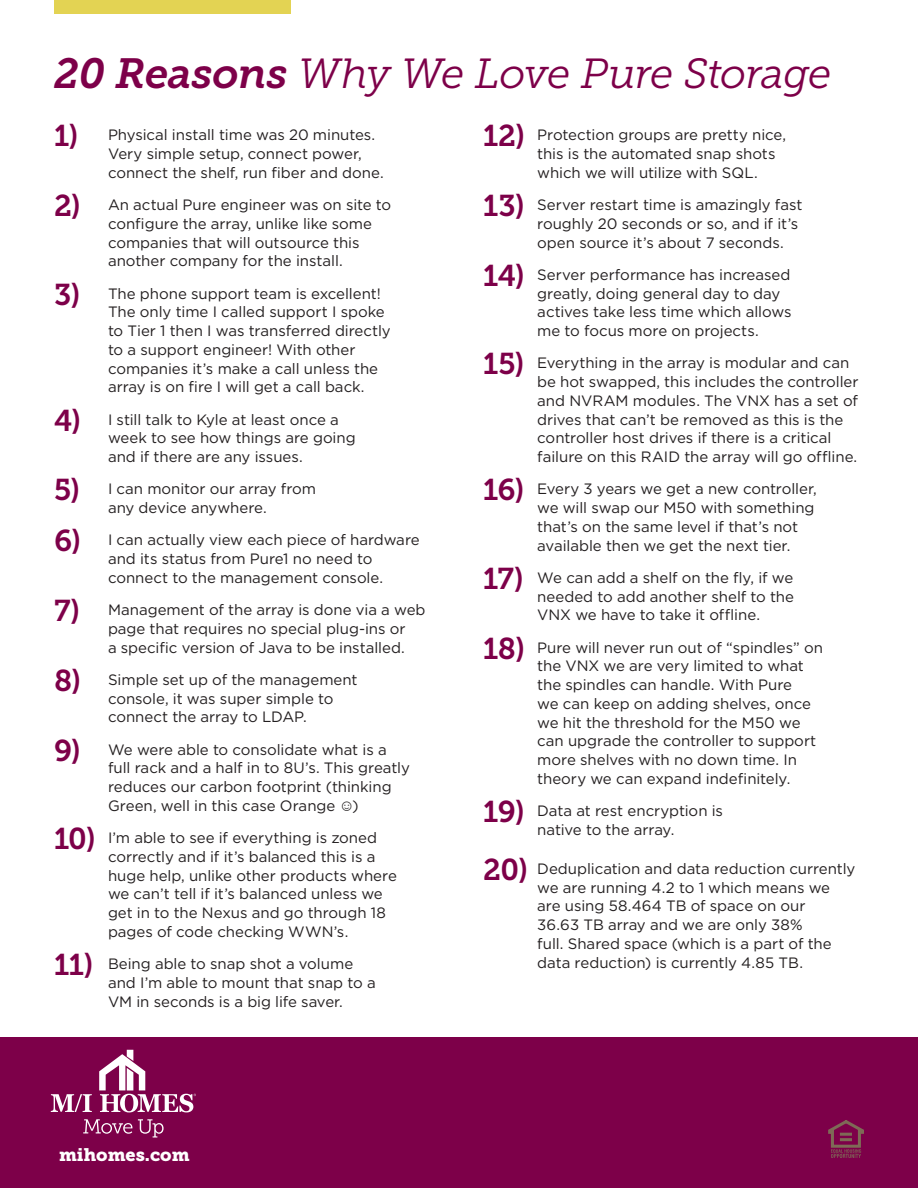
<style>
.page{position:relative;width:918px;height:1188px;background:#fff}
.page>*{position:absolute;margin:0;border:0;box-sizing:border-box;transform-origin:0 0}
.t1{font:italic 42px "Museo Slab 300";letter-spacing:-.02em;color:#7d0049}
.t2{font:18px "Museo Slab 900";color:#fff}
.t3{font:15px/18.8px "Gotham HTF";letter-spacing:-.005em;color:#231f20}
.s1{font-family:"Museo Slab 700"}
.s2{font-family:"Museo Slab 700";font-size:30px;color:#7d0049}
.s3{font-family:"Arial"}
</style>
<div class="page">
<div style="left:0;top:1037px;width:918px;height:151px;background:#7d0049"></div>
<svg style="left:51px;top:1094px;width:41px;height:18px"></svg>
<svg style="left:99px;top:1050px;width:97px;height:62px"></svg>
<svg style="left:83px;top:1119px;width:81px;height:19px"></svg>
<svg style="left:828px;top:1120px;width:36px;height:38px"></svg>
<div style="left:54px;top:0;width:237px;height:14px;background:#e3d353"></div>
<p class="t1" style="left:54px;top:50px;width:779px"><span class="s1">20 Reasons</span> Why We Love Pure Storage</p>
<p class="t3" style="left:108px;top:125px;width:277px;text-indent:-54px"><span class="s2">1)</span> Physical install time was 20 minutes.<br>Very simple setup, connect power, connect the shelf, run fiber and done.</p>
<p class="t3" style="left:108px;top:195px;width:285px;text-indent:-54px"><span class="s2">2)</span> An actual Pure engineer was on site to configure the array, unlike like some companies that will outsource this another company for the install.</p>
<p class="t3" style="left:108px;top:284px;width:284px;text-indent:-54px"><span class="s2">3)</span> The phone support team is excellent!<br>The only time I called support I spoke to Tier 1 then I was transferred directly to a support engineer! With other companies it’s make a call unless the array is on fire I will get a call back.</p>
<p class="t3" style="left:108px;top:410px;width:249px;text-indent:-54px"><span class="s2">4)</span> I still talk to Kyle at least once a week to see how things are going and if there are any issues.</p>
<p class="t3" style="left:54px;top:479px;width:264px;text-align:center"><span class="s2">5)</span> I can monitor our array from any device anywhere.</p>
<p class="t3" style="left:108px;top:530px;width:313px;text-indent:-54px"><span class="s2">6)</span> I can actually view each piece of hardware and its status from Pure1 no need to connect to the management console.</p>
<p class="t3" style="left:108px;top:600px;width:319px;text-indent:-54px"><span class="s2">7)</span> Management of the array is done via a web page that requires no special plug-ins or<br>a specific version of Java to be installed.</p>
<p class="t3" style="left:108px;top:670px;width:251px;text-indent:-54px"><span class="s2">8)</span> Simple set up of the management console, it was super simple to connect the array to LDAP.</p>
<p class="t3" style="left:108px;top:740px;width:303px;text-indent:-54px"><span class="s2">9)</span> We were able to consolidate what is a full rack and a half in to 8U’s. This greatly reduces our carbon footprint (thinking Green, well in this case Orange <span class="s3">☺</span>)</p>
<p class="t3" style="left:108px;top:828px;width:290px;text-indent:-54px"><span class="s2">10)</span> I’m able to see if everything is zoned correctly and if it’s balanced this is a huge help, unlike other products where we can’t tell if it’s balanced unless we get in to the Nexus and go through 18 pages of code checking WWN’s.</p>
<p class="t3" style="left:108px;top:954px;width:269px;text-indent:-54px"><span class="s2">11)</span> Being able to snap shot a volume and I’m able to mount that snap to a<br>VM in seconds is a big life saver.</p>
<p class="t3" style="left:537px;top:125px;width:250px;text-indent:-54px"><span class="s2">12)</span> Protection groups are pretty nice, this is the automated snap shots which we will utilize with SQL.</p>
<p class="t3" style="left:537px;top:195px;width:267px;text-indent:-54px"><span class="s2">13)</span> Server restart time is amazingly fast roughly 20 seconds or so, and if it’s open source it’s about 7 seconds.</p>
<p class="t3" style="left:537px;top:265px;width:256px;text-indent:-54px"><span class="s2">14)</span> Server performance has increased greatly, doing general day to day actives take less time which allows me to focus more on projects.</p>
<p class="t3" style="left:537px;top:353px;width:323px;text-indent:-54px"><span class="s2">15)</span> Everything in the array is modular and can be hot swapped, this includes the controller and NVRAM modules. The VNX has a set of drives that can’t be removed as this is the controller host drives if there is a critical failure on this RAID the array will go offline.</p>
<p class="t3" style="left:537px;top:479px;width:281px;text-indent:-54px"><span class="s2">16)</span> Every 3 years we get a new controller, we will swap our M50 with something that’s on the same level if that’s not available then we get the next tier.</p>
<p class="t3" style="left:537px;top:568px;width:258px;text-align:justify;text-indent:-54px"><span class="s2">17)</span> We can add a shelf on the fly, if we needed to add another shelf to the VNX we have to take it offline.</p>
<p class="t3" style="left:537px;top:638px;width:287px;text-indent:-54px"><span class="s2">18)</span> Pure will never run out of “spindles” on the VNX we are very limited to what the spindles can handle. With Pure<br>we can keep on adding shelves, once we hit the threshold for the M50 we can upgrade the controller to support more shelves with no down time. In theory we can expand indefinitely.</p>
<p class="t3" style="left:483px;top:801px;width:241px;text-align:center"><span class="s2">19)</span> Data at rest encryption is native to the array.</p>
<p class="t3" style="left:537px;top:859px;width:320px;text-indent:-54px"><span class="s2">20)</span> Deduplication and data reduction currently we are running 4.2 to 1 which means we are using 58.464 TB of space on our<br>36.63 TB array and we are only 38%<br>full. Shared space (which is a part of the data reduction) is currently 4.85 TB.</p>
<p class="t2" style="left:59px;top:1144px;width:132px">mihomes.com</p>
</div>
